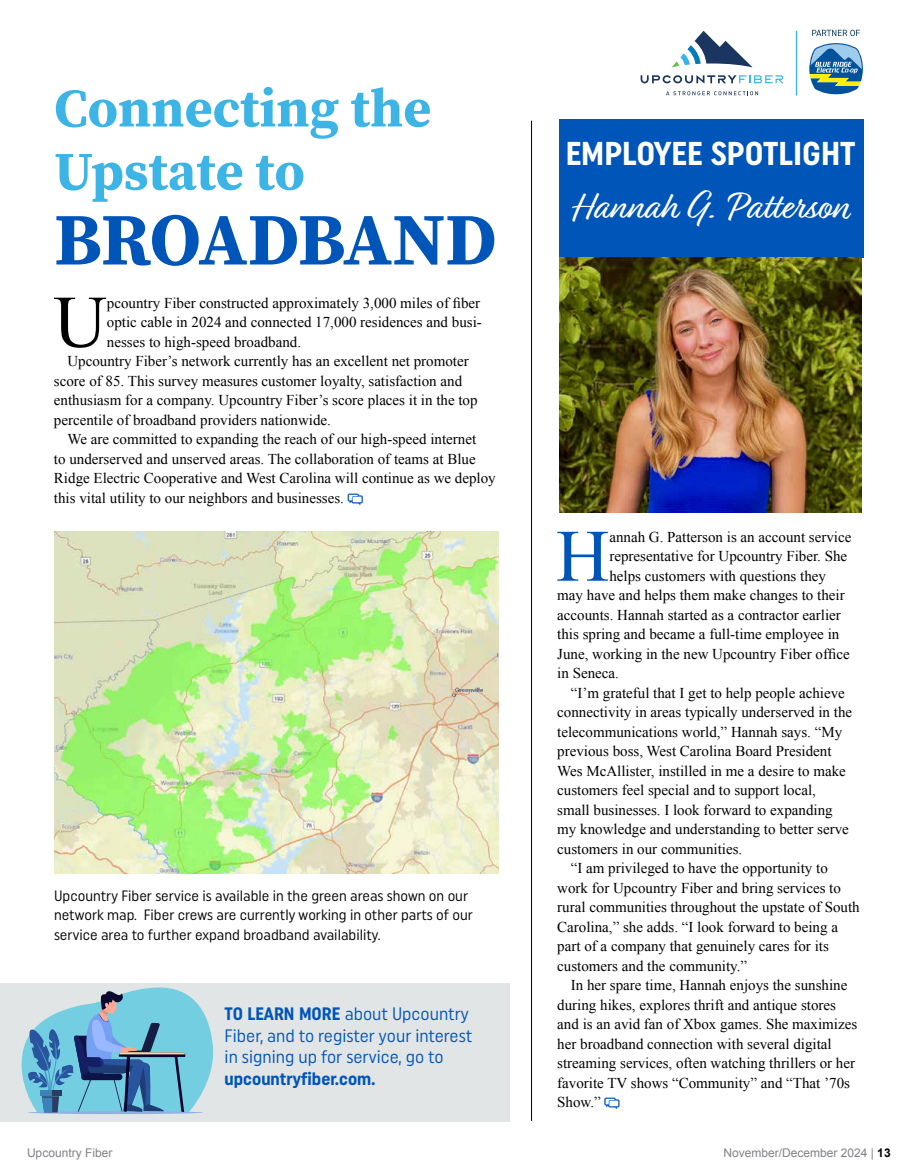
<style>
.page{position:relative;width:918px;height:1175px;background:#fff}
.page>*{position:absolute;margin:0;border:0;box-sizing:border-box;transform-origin:0 0}
.t1{font:73.95px "Times New Roman";color:#0055b8}
.t2{font:73.95px "Times New Roman";color:#000}
.t3{font:700 73.5px "Source Serif Pro";letter-spacing:-.015em;color:#0055b8}
.t4{font:700 54px/63px "Source Serif Pro";color:#3cb4e5}
.t5{font:39px "Relation";color:#fff}
.t6{font:700 33px "Uniform Condensed";color:#fff}
.t7{font:18px/21.6px "Uniform Condensed";color:#0055b8}
.t8{font:700 18px "Uniform Condensed";color:#0055b8}
.t9{font:15px "Times New Roman";color:#000}
.t10{font:15px/19.5px "Uniform Condensed";color:#000}
.t11{font:12px "Arial";color:#808285}
.s1{font-weight:700}
.s2{font-weight:700;color:#000}
</style>
<div class="page">
<svg style="left:812px;top:30px;width:48px;height:6px"></svg>
<svg style="left:809px;top:43px;width:54px;height:51px;background:#719fb0"></svg>
<svg style="left:666px;top:91px;width:92px;height:4px"></svg>
<svg style="left:641px;top:75px;width:143px;height:9px"></svg>
<svg style="left:672px;top:31px;width:80px;height:36px"></svg>
<hr style="left:796px;top:31px;width:1px;height:65px;background:#00b1e0">
<hr style="left:531px;top:121px;width:1px;height:999px;background:#000">
<div style="left:559px;top:119px;width:305px;height:138px;background:#0055b8"></div>
<img style="left:54px;top:531px;width:444px;height:342px">
<div style="left:0;top:983px;width:510px;height:138px;background:#e2e5e6"></div>
<hr style="left:28px;top:1111px;width:175px;height:3px;background:#91b0e6;border-radius:50%">
<svg style="left:21px;top:987px;width:193px;height:125px"></svg>
<img style="left:559px;top:257px;width:303px;height:255px">
<h3 class="t4" style="left:54px;top:76px;width:379px">Connecting the<br>Upstate to</h3>
<h2 class="t3" style="left:54px;top:189px;width:444px">BROADBAND</h2>
<h1 class="t2" style="left:54px;top:272px;width:55px">U</h1>
<p class="t9" style="left:107px;top:292px;width:375px">pcountry Fiber constructed approximately 3,000 miles of fiber</p>
<p class="t9" style="left:107px;top:312px;width:376px">optic cable in 2024 and connected 17,000 residences and busi-</p>
<p class="t9" style="left:107px;top:331px;width:196px">nesses to high-speed broadband.</p>
<p class="t9" style="left:67px;top:351px;width:403px">Upcountry Fiber’s network currently has an excellent net promoter</p>
<p class="t9" style="left:54px;top:370px;width:410px">score of 85. This survey measures customer loyalty, satisfaction and</p>
<p class="t9" style="left:54px;top:390px;width:425px">enthusiasm for a company. Upcountry Fiber’s score places it in the top</p>
<p class="t9" style="left:54px;top:409px;width:279px">percentile of broadband providers nationwide.</p>
<p class="t9" style="left:67px;top:429px;width:410px">We are committed to expanding the reach of our high-speed internet</p>
<p class="t9" style="left:54px;top:448px;width:423px">to underserved and unserved areas. The collaboration of teams at Blue</p>
<p class="t9" style="left:54px;top:468px;width:443px">Ridge Electric Cooperative and West Carolina will continue as we deploy</p>
<p class="t9" style="left:54px;top:487px;width:292px">this vital utility to our neighbors and businesses.</p>
<p class="t10" style="left:54px;top:885px;width:420px">Upcountry Fiber service is available in the green areas shown on our network map. Fiber crews are currently working in other parts of our service area to further expand broadband availability.</p>
<p class="t7" style="left:225px;top:1002px;width:249px"><span class="s1">TO LEARN MORE</span> about Upcountry<br>Fiber, and to register your interest in signing up for service, go to</p>
<p class="t8" style="left:225px;top:1067px;width:153px">upcountryfiber.com.</p>
<h3 class="t6" style="left:566px;top:133px;width:291px">EMPLOYEE SPOTLIGHT</h3>
<h3 class="t5" style="left:573px;top:184px;width:277px">Hannah G. Patterson</h3>
<h1 class="t1" style="left:556px;top:506px;width:55px">H</h1>
<p class="t9" style="left:609px;top:526px;width:244px">annah G. Patterson is an account service</p>
<p class="t9" style="left:609px;top:546px;width:239px">representative for Upcountry Fiber. She</p>
<p class="t9" style="left:609px;top:565px;width:218px">helps customers with questions they</p>
<p class="t9" style="left:557px;top:585px;width:289px">may have and helps them make changes to their</p>
<p class="t9" style="left:557px;top:604px;width:285px">accounts. Hannah started as a contractor earlier</p>
<p class="t9" style="left:557px;top:624px;width:284px">this spring and became a full-time employee in</p>
<p class="t9" style="left:557px;top:643px;width:294px">June, working in the new Upcountry Fiber office</p>
<p class="t9" style="left:557px;top:663px;width:63px">in Seneca.</p>
<p class="t9" style="left:571px;top:682px;width:276px">“I’m grateful that I get to help people achieve</p>
<p class="t9" style="left:557px;top:702px;width:296px">connectivity in areas typically underserved in the</p>
<p class="t9" style="left:557px;top:721px;width:286px">telecommunications world,” Hannah says. “My</p>
<p class="t9" style="left:557px;top:741px;width:276px">previous boss, West Carolina Board President</p>
<p class="t9" style="left:557px;top:760px;width:290px">Wes McAllister, instilled in me a desire to make</p>
<p class="t9" style="left:557px;top:780px;width:260px">customers feel special and to support local,</p>
<p class="t9" style="left:557px;top:799px;width:277px">small businesses. I look forward to expanding</p>
<p class="t9" style="left:557px;top:819px;width:293px">my knowledge and understanding to better serve</p>
<p class="t9" style="left:557px;top:838px;width:186px">customers in our communities.</p>
<p class="t9" style="left:571px;top:858px;width:259px">“I am privileged to have the opportunity to</p>
<p class="t9" style="left:557px;top:877px;width:285px">work for Upcountry Fiber and bring services to</p>
<p class="t9" style="left:557px;top:897px;width:304px">rural communities throughout the upstate of South</p>
<p class="t9" style="left:557px;top:916px;width:282px">Carolina,” she adds. “I look forward to being a</p>
<p class="t9" style="left:557px;top:936px;width:273px">part of a company that genuinely cares for its</p>
<p class="t9" style="left:557px;top:955px;width:191px">customers and the community.”</p>
<p class="t9" style="left:571px;top:975px;width:278px">In her spare time, Hannah enjoys the sunshine</p>
<p class="t9" style="left:557px;top:994px;width:280px">during hikes, explores thrift and antique stores</p>
<p class="t9" style="left:557px;top:1014px;width:301px">and is an avid fan of Xbox games. She maximizes</p>
<p class="t9" style="left:557px;top:1033px;width:276px">her broadband connection with several digital</p>
<p class="t9" style="left:557px;top:1053px;width:299px">streaming services, often watching thrillers or her</p>
<p class="t9" style="left:557px;top:1072px;width:294px">favorite TV shows “Community” and “That ’70s</p>
<p class="t9" style="left:557px;top:1092px;width:45px">Show.”</p>
<p class="t11" style="left:27px;top:1144px;width:87px">Upcountry Fiber</p>
<p class="t11" style="left:723px;top:1144px;width:169px">November/December 2024 | <span class="s2">13</span></p>
</div>
